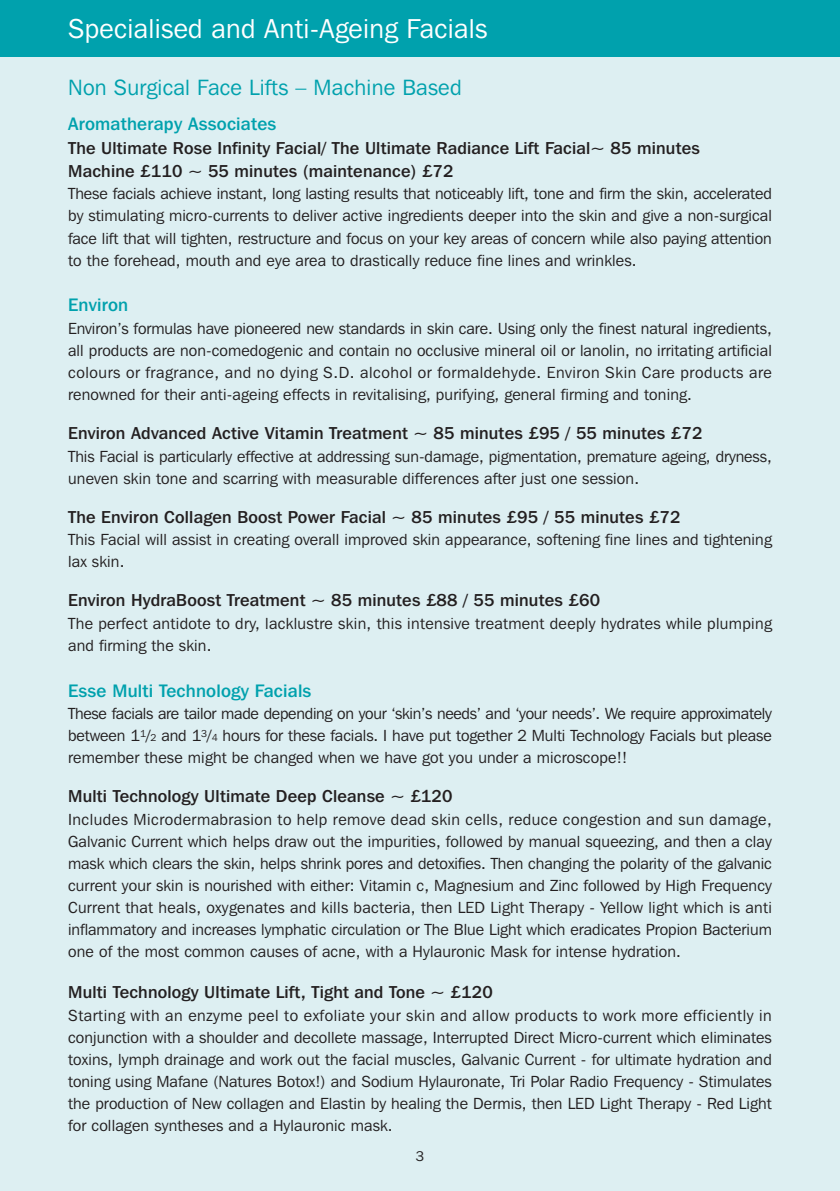
<style>
.page{position:relative;width:840px;height:1191px;background:#fff}
.page>*{position:absolute;margin:0;border:0;box-sizing:border-box;transform-origin:0 0}
.t1{font:27.2px "Franklin Gothic IT Cby BT";letter-spacing:.01em;color:#fff}
.t2{font:22px "Franklin Gothic IT Cby BT";letter-spacing:.01em;color:#00a1ad}
.t3{font:500 18px "Franklin Gothic IT Cby BT";letter-spacing:.01em;color:#00a1ad}
.t4{font:500 17.2px/23.2px "Franklin Gothic IT Cby BT";letter-spacing:.01em;color:#231f20}
.t5{font:16px/22px "Franklin Gothic IT Cby BT";letter-spacing:.01em;color:#231f20;text-align:justify}
.t6{font:14px "Franklin Gothic IT Cby BT";color:#231f20}
.s1{font-size:10px}
</style>
<div class="page">
<div style="left:0;top:57px;width:839px;height:1134px;background:#ddeff2"></div>
<div style="left:0;top:0;width:839px;height:57px;background:#00a1ad"></div>
<h1 class="t1" style="left:68px;top:19px;width:420px">Specialised and Anti-Ageing Facials</h1>
<h2 class="t2" style="left:68px;top:79px;width:395px">Non Surgical Face Lifts – Machine Based</h2>
<p class="t3" style="left:68px;top:118px;width:210px">Aromatherapy Associates</p>
<p class="t4" style="left:68px;top:138px;width:633px">The Ultimate Rose Infinity Facial/ The Ultimate Radiance Lift Facial~ 85 minutes<br>Machine £110 ~ 55 minutes (maintenance) £72</p>
<p class="t5" style="left:68px;top:184px;width:705px">These facials achieve instant, long lasting results that noticeably lift, tone and firm the skin, accelerated by stimulating micro-currents to deliver active ingredients deeper into the skin and give a non-surgical face lift that will tighten, restructure and focus on your key areas of concern while also paying attention to the forehead, mouth and eye area to drastically reduce fine lines and wrinkles.</p>
<p class="t3" style="left:68px;top:299px;width:61px">Environ</p>
<p class="t5" style="left:68px;top:319px;width:705px">Environ’s formulas have pioneered new standards in skin care. Using only the finest natural ingredients, all products are non-comedogenic and contain no occlusive mineral oil or lanolin, no irritating artificial colours or fragrance, and no dying S.D. alcohol or formaldehyde. Environ Skin Care products are renowned for their anti-ageing effects in revitalising, purifying, general firming and toning.</p>
<p class="t4" style="left:68px;top:423px;width:635px">Environ Advanced Active Vitamin Treatment ~ 85 minutes £95 / 55 minutes £72</p>
<p class="t5" style="left:68px;top:446px;width:705px">This Facial is particularly effective at addressing sun-damage, pigmentation, premature ageing, dryness, uneven skin tone and scarring with measurable differences after just one session.</p>
<p class="t4" style="left:68px;top:507px;width:613px">The Environ Collagen Boost Power Facial ~ 85 minutes £95 / 55 minutes £72</p>
<p class="t5" style="left:68px;top:530px;width:705px">This Facial will assist in creating overall improved skin appearance, softening fine lines and tightening lax skin.</p>
<p class="t4" style="left:68px;top:590px;width:533px">Environ HydraBoost Treatment ~ 85 minutes £88 / 55 minutes £60</p>
<p class="t5" style="left:68px;top:613px;width:705px">The perfect antidote to dry, lacklustre skin, this intensive treatment deeply hydrates while plumping and firming the skin.</p>
<p class="t3" style="left:68px;top:684px;width:245px">Esse Multi Technology Facials</p>
<p class="t5" style="left:68px;top:704px;width:704px">These facials are tailor made depending on your ‘skin’s needs’ and ‘your needs’. We require approximately between 1<sup>1</sup>/<span class="s1">2</span> and 1<sup>3</sup>/<span class="s1">4</span> hours for these facials. I have put together 2 Multi Technology Facials but please remember these might be changed when we have got you under a microscope!!</p>
<p class="t4" style="left:68px;top:786px;width:386px">Multi Technology Ultimate Deep Cleanse ~ £120</p>
<p class="t5" style="left:68px;top:809px;width:705px">Includes Microdermabrasion to help remove dead skin cells, reduce congestion and sun damage, Galvanic Current which helps draw out the impurities, followed by manual squeezing, and then a clay mask which clears the skin, helps shrink pores and detoxifies. Then changing the polarity of the galvanic current your skin is nourished with either: Vitamin c, Magnesium and Zinc followed by High Frequency Current that heals, oxygenates and kills bacteria, then LED Light Therapy - Yellow light which is anti inflammatory and increases lymphatic circulation or The Blue Light which eradicates Propion Bacterium one of the most common causes of acne, with a Hylauronic Mask for intense hydration.</p>
<p class="t4" style="left:68px;top:982px;width:426px">Multi Technology Ultimate Lift, Tight and Tone ~ £120</p>
<p class="t5" style="left:68px;top:1005px;width:705px">Starting with an enzyme peel to exfoliate your skin and allow products to work more efficiently in conjunction with a shoulder and decollete massage, Interrupted Direct Micro-current which eliminates toxins, lymph drainage and work out the facial muscles, Galvanic Current - for ultimate hydration and toning using Mafane (Natures Botox!) and Sodium Hylauronate, Tri Polar Radio Frequency - Stimulates the production of New collagen and Elastin by healing the Dermis, then LED Light Therapy - Red Light for collagen syntheses and a Hylauronic mask.</p>
<p class="t6" style="left:415px;top:1151px;width:10px">3</p>
</div>
